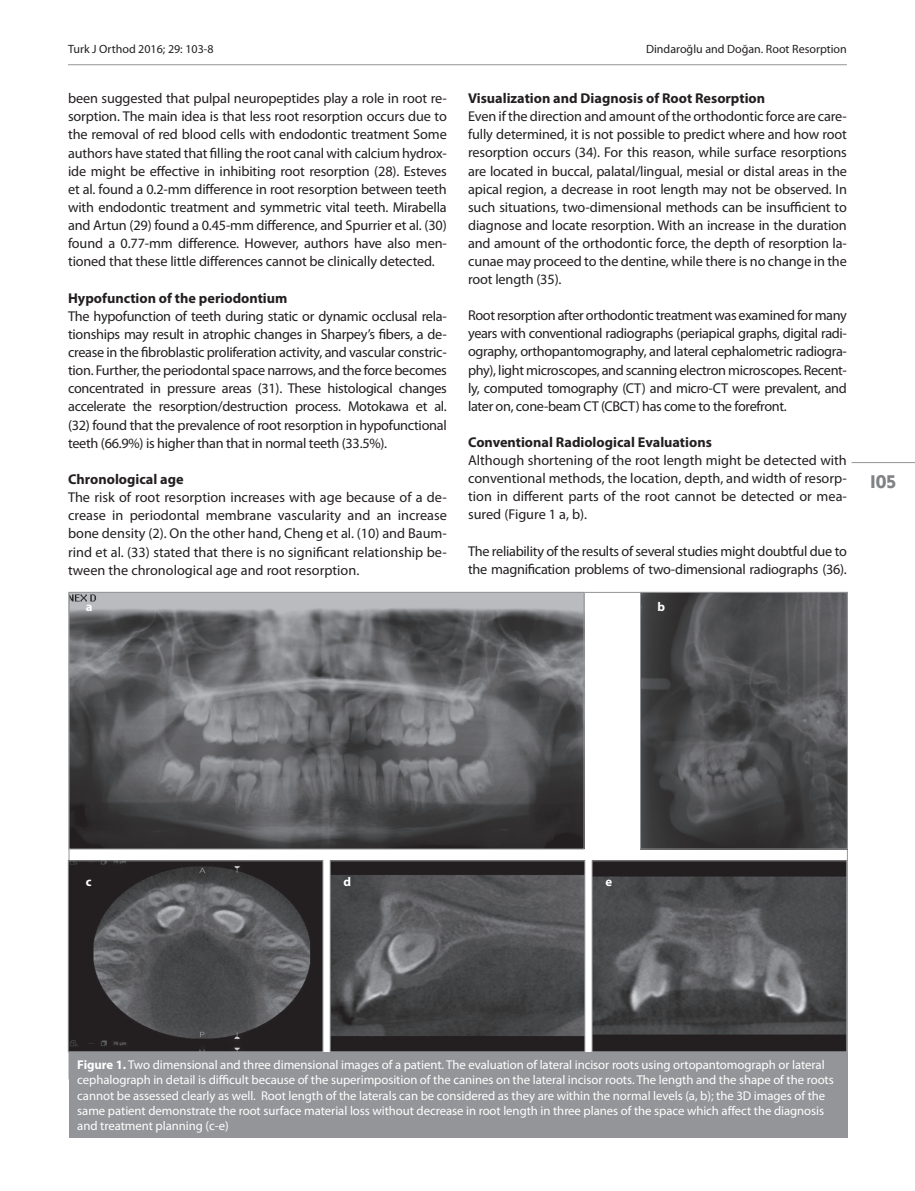
<style>
.page{position:relative;width:915px;height:1191px;background:#fff}
.page>*{position:absolute;margin:0;border:0;box-sizing:border-box;transform-origin:0 0}
.t1{font:18px "billcorporatenarrow super";color:#808285}
.t2{font:14.25px/18.1px "Myriad Pro";letter-spacing:-.02em;color:#231f20;text-align:justify}
.t3{font:700 14.25px "Myriad Pro";color:#231f20}
.t4{font:12.75px/15.3px "Myriad Pro";letter-spacing:-.005em;color:#fff}
.t5{font:700 12.75px "Myriad Pro";color:#fff}
.t6{font:12px "Myriad Pro";color:#231f20}
.s1{font-weight:700}
</style>
<div class="page">
<hr style="left:68px;top:64px;width:778px;height:1px;background:#939598">
<hr style="left:851px;top:462px;width:63px;height:1px;background:#939598">
<div style="left:69px;top:1052px;width:778px;height:85px;background:#939598"></div>
<img style="left:70px;top:862px;width:251px;height:188px">
<div style="left:68px;top:860px;width:255px;height:192px;border:1px solid #939598"></div>
<img style="left:332px;top:862px;width:251px;height:188px">
<div style="left:330px;top:860px;width:255px;height:192px;border:1px solid #939598"></div>
<img style="left:593px;top:862px;width:251px;height:188px">
<div style="left:591px;top:860px;width:255px;height:192px;border:1px solid #939598"></div>
<img style="left:71px;top:594px;width:511px;height:253px">
<div style="left:69px;top:592px;width:515px;height:257px;border:1px solid #939598"></div>
<img style="left:642px;top:594px;width:203px;height:253px">
<div style="left:640px;top:592px;width:207px;height:257px;border:1px solid #939598"></div>
<p class="t6" style="left:68px;top:42px;width:147px">Turk J Orthod 2016; 29: 103-8</p>
<p class="t6" style="left:646px;top:42px;width:202px">Dindaroğlu and Doğan. Root Resorption</p>
<p class="t2" style="left:68px;top:89px;width:380px">been suggested that pulpal neuropeptides play a role in root re&shy;sorption. The main idea is that less root resorption occurs due to the removal of red blood cells with endodontic treatment Some authors have stated that filling the root canal with calcium hydrox&shy;ide might be effective in inhibiting root resorption (28). Esteves et al. found a 0.2-mm difference in root resorption between teeth with endodontic treatment and symmetric vital teeth. Mirabella and Artun (29) found a 0.45-mm difference, and Spurrier et al. (30) found a 0.77-mm difference. However, authors have also men&shy;tioned that these little differences cannot be clinically detected.</p>
<p class="t3" style="left:68px;top:288px;width:221px">Hypofunction of the periodontium</p>
<p class="t2" style="left:68px;top:307px;width:380px">The hypofunction of teeth during static or dynamic occlusal rela&shy;tionships may result in atrophic changes in Sharpey’s fibers, a de&shy;crease in the fibroblastic proliferation activity, and vascular constric&shy;tion. Further, the periodontal space narrows, and the force becomes concentrated in pressure areas (31). These histological changes accelerate the resorption/destruction process. Motokawa et al. (32) found that the prevalence of root resorption in hypofunctional teeth (66.9%) is higher than that in normal teeth (33.5%).</p>
<p class="t3" style="left:68px;top:470px;width:117px">Chronological age</p>
<p class="t2" style="left:68px;top:488px;width:380px">The risk of root resorption increases with age because of a de&shy;crease in periodontal membrane vascularity and an increase bone density (2). On the other hand, Cheng et al. (10) and Baum&shy;rind et al. (33) stated that there is no significant relationship be&shy;tween the chronological age and root resorption.</p>
<p class="t5" style="left:86px;top:599px;width:8px">a</p>
<p class="t3" style="left:468px;top:89px;width:298px">Visualization and Diagnosis of Root Resorption</p>
<p class="t2" style="left:468px;top:107px;width:380px">Even if the direction and amount of the orthodontic force are care&shy;fully determined, it is not possible to predict where and how root resorption occurs (34). For this reason, while surface resorptions are located in buccal, palatal/lingual, mesial or distal areas in the apical region, a decrease in root length may not be observed. In such situations, two-dimensional methods can be insufficient to diagnose and locate resorption. With an increase in the duration and amount of the orthodontic force, the depth of resorption la&shy;cunae may proceed to the dentine, while there is no change in the root length (35).</p>
<p class="t2" style="left:468px;top:306px;width:380px">Root resorption after orthodontic treatment was examined for many years with conventional radiographs (periapical graphs, digital radi&shy;ography, orthopantomography, and lateral cephalometric radiogra&shy;phy), light microscopes, and scanning electron microscopes. Recent&shy;ly, computed tomography (CT) and micro-CT were prevalent, and later on, cone-beam CT (CBCT) has come to the forefront.</p>
<p class="t3" style="left:468px;top:433px;width:245px">Conventional Radiological Evaluations</p>
<p class="t2" style="left:468px;top:451px;width:380px">Although shortening of the root length might be detected with conventional methods, the location, depth, and width of resorp&shy;tion in different parts of the root cannot be detected or mea&shy;sured (Figure 1 a, b).</p>
<p class="t2" style="left:468px;top:542px;width:380px">The reliability of the results of several studies might doubtful due to the magnification problems of two-dimensional radiographs (36).</p>
<p class="t5" style="left:657px;top:599px;width:9px">b</p>
<p class="t1" style="left:870px;top:469px;width:27px">105</p>
<p class="t5" style="left:86px;top:873px;width:7px">c</p>
<p class="t5" style="left:343px;top:873px;width:9px">d</p>
<p class="t5" style="left:605px;top:873px;width:8px">e</p>
<p class="t4" style="left:77px;top:1057px;width:757px"><span class="s1">Figure 1.</span> Two dimensional and three dimensional images of a patient. The evaluation of lateral incisor roots using ortopantomograph or lateral cephalograph in detail is difficult because of the superimposition of the canines on the lateral incisor roots. The length and the shape of the roots cannot be assessed clearly as well. Root length of the laterals can be considered as they are within the normal levels (a, b); the 3D images of the same patient demonstrate the root surface material loss without decrease in root length in three planes of the space which affect the diagnosis and treatment planning (c-e)</p>
</div>
